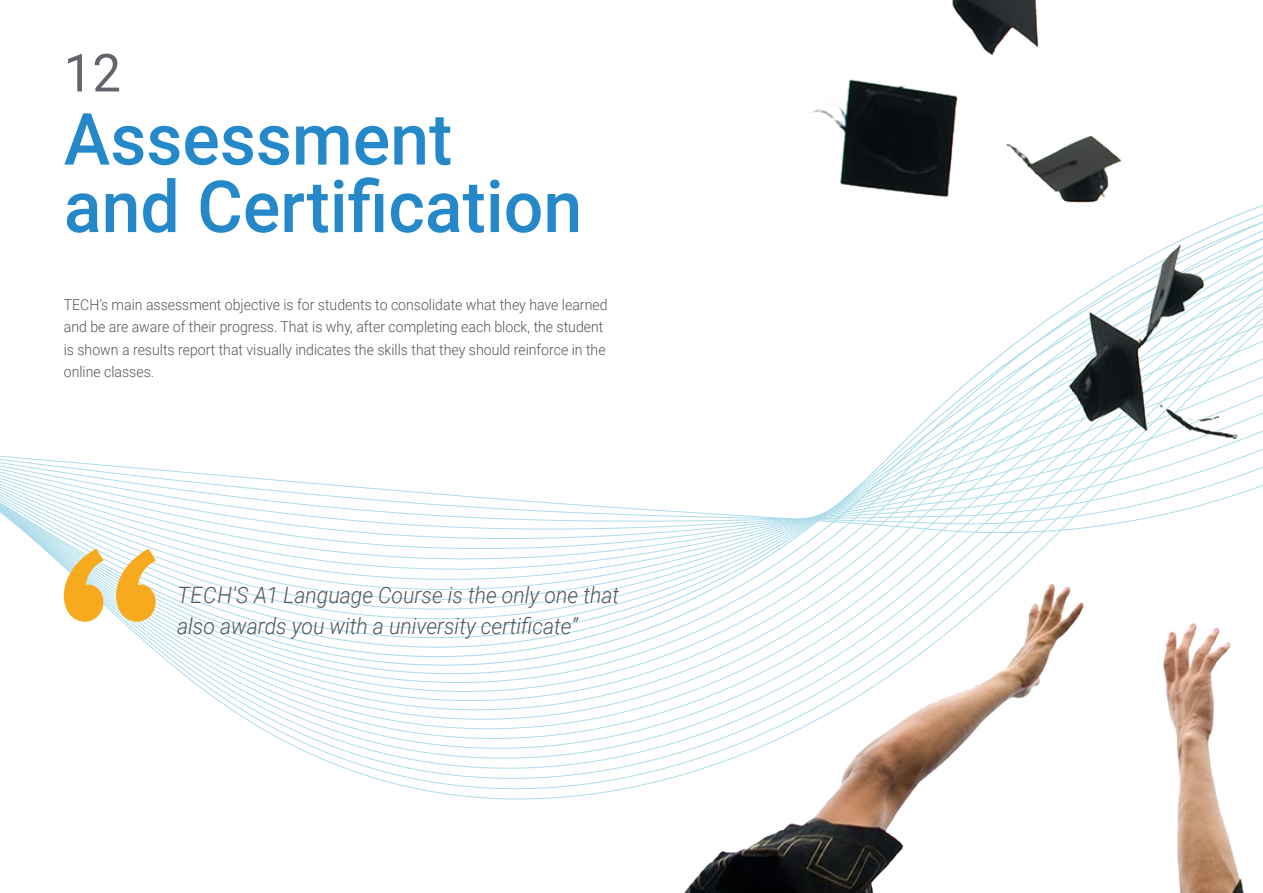
<style>
.page{position:relative;width:1263px;height:893px;background:#fff}
.page>*{position:absolute;margin:0;border:0;box-sizing:border-box;transform-origin:0 0}
.t1{font:500 72px/67.5px "Roboto";color:#2488c9}
.t2{font:52.5px "Roboto";color:#61646a}
.t3{font:italic 300 22.5px/31.5px "Roboto";color:#52555b;scale:.94 1}
.t4{font:300 15px/22.5px "Roboto";color:#52555b;scale:.94 1}
</style>
<div class="page">
<svg style="left:0;top:455px;width:642px;height:344px"></svg>
<img style="left:642px;top:0;width:621px;height:893px">
<svg style="left:64px;top:549px;width:92px;height:73px"></svg>
<h2 class="t2" style="left:64px;top:36px;width:59px">12</h2>
<h1 class="t1" style="left:64px;top:103px;width:520px">Assessment and Certification</h1>
<p class="t4" style="left:64px;top:292px;width:580px">TECH’s main assessment objective is for students to consolidate what they have learned and be are aware of their progress. That is why, after completing each block, the student is shown a results report that visually indicates the skills that they should reinforce in the online classes.</p>
<h3 class="t3" style="left:177px;top:578px;width:472px">TECH'S A1 Language Course is the only one that also awards you with a university certificate”</h3>
</div>
